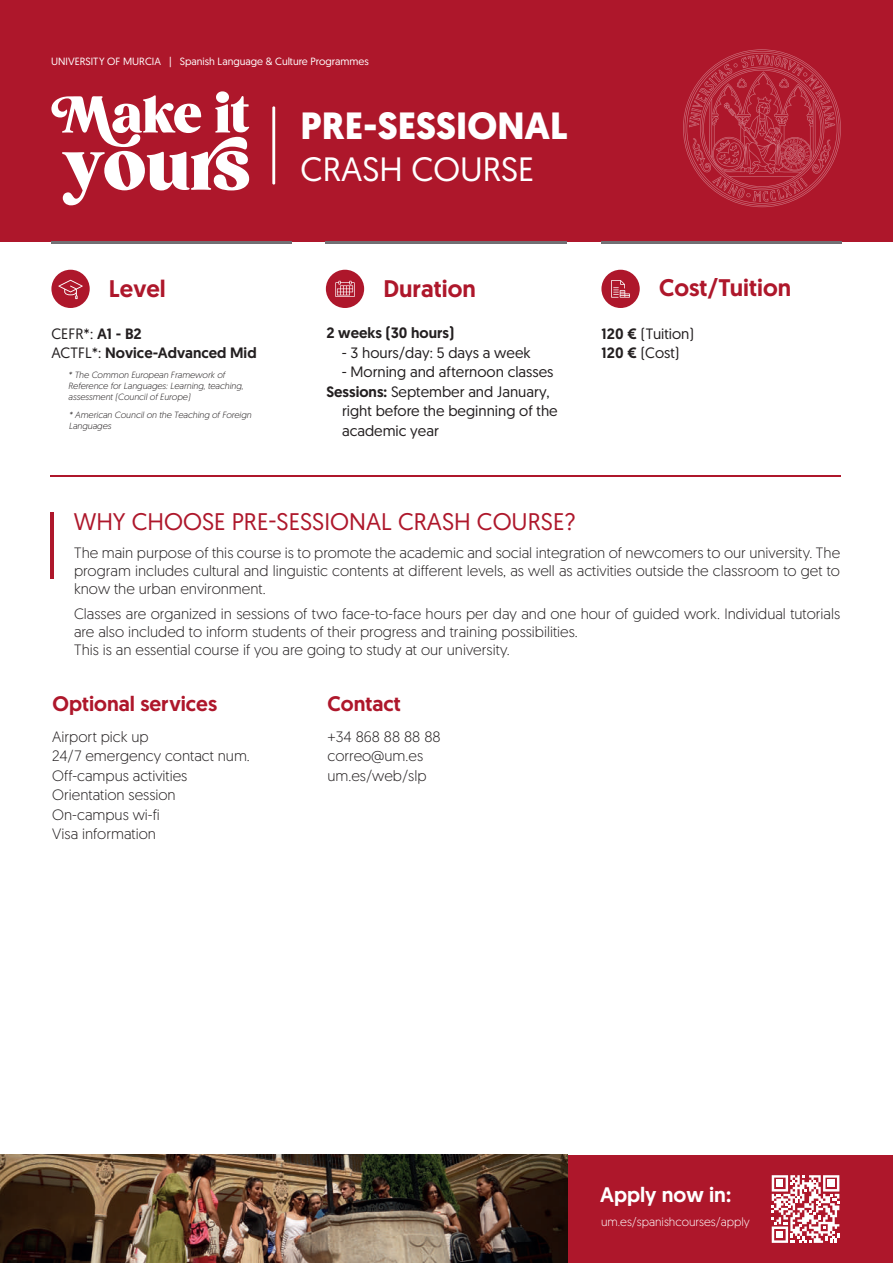
<style>
.page{position:relative;width:893px;height:1263px;background:#fff}
.page>*{position:absolute;margin:0;border:0;box-sizing:border-box;transform-origin:0 0}
.t1{font:700 37.95px "Geomanist";color:#fff}
.t2{font:33.75px "Geomanist";color:#fff}
.t3{font:24px "Geomanist";color:#ae172b}
.t4{font:500 24px "Geomanist";color:#ae172b}
.t5{font:500 21px "Geomanist";color:#ae172b}
.t6{font:500 21px "Geomanist";color:#fff}
.t7{font:300 15px/19.5px "Geomanist";color:#231f20}
.t8{font:15px/19.5px "Geomanist";color:#231f20}
.t9{font:500 15px/19.5px "Geomanist";color:#231f20}
.t10{font:300 12px "Geomanist";color:#fff}
.t11{font:10.5px "Geomanist";color:#fff}
.t12{font:italic 300 9px/10.8px "Geomanist";color:#231f20}
.s1{font-weight:400}
.s2{font-weight:500}
</style>
<div class="page">
<div style="left:0;top:0;width:893px;height:241px;background:#ae172b"></div>
<hr style="left:51px;top:512px;width:3px;height:66px;background:#ae172b">
<hr style="left:51px;top:475px;width:790px;height:2px;background:#ae172b">
<hr style="left:51px;top:241px;width:241px;height:3px;background:#717074">
<hr style="left:326px;top:241px;width:241px;height:3px;background:#717074">
<hr style="left:601px;top:241px;width:241px;height:3px;background:#717074">
<hr style="left:272px;top:106px;width:3px;height:79px;background:#fff">
<svg style="left:51px;top:91px;width:198px;height:114px"></svg>
<svg style="left:683px;top:49px;width:158px;height:158px"></svg>
<div style="left:51px;top:270px;width:39px;height:38px;background:#ae172b;border-radius:50%"></div>
<div style="left:326px;top:270px;width:38px;height:38px;background:#ae172b;border-radius:50%"></div>
<div style="left:601px;top:270px;width:39px;height:38px;background:#ae172b;border-radius:50%"></div>
<svg style="left:611px;top:280px;width:19px;height:18px"></svg>
<svg style="left:335px;top:281px;width:20px;height:16px"></svg>
<svg style="left:58px;top:280px;width:25px;height:19px"></svg>
<div style="left:0;top:1155px;width:893px;height:108px;background:#ae172b"></div>
<img style="left:0;top:1155px;width:568px;height:108px">
<svg style="left:772px;top:1175px;width:67px;height:68px"></svg>
<div style="left:776px;top:1180px;width:7px;height:7px;background:#fff"></div>
<div style="left:828px;top:1180px;width:7px;height:7px;background:#fff"></div>
<div style="left:776px;top:1231px;width:7px;height:7px;background:#fff"></div>
<p class="t11" style="left:51px;top:54px;width:319px">UNIVERSITY OF MURCIA | Spanish Language &amp; Culture Programmes</p>
<h1 class="t1" style="left:301px;top:100px;width:268px">PRE-SESSIONAL</h1>
<h2 class="t2" style="left:301px;top:147px;width:235px">CRASH COURSE</h2>
<h3 class="t4" style="left:109px;top:273px;width:58px">Level</h3>
<h3 class="t4" style="left:383px;top:273px;width:94px">Duration</h3>
<h3 class="t4" style="left:659px;top:272px;width:134px">Cost/Tuition</h3>
<p class="t9" style="left:51px;top:323px;width:207px"><span class="s1">CEFR*:</span> A1 - B2<br><span class="s1">ACTFL*:</span> Novice-Advanced Mid</p>
<p class="t9" style="left:326px;top:323px;width:129px">2 weeks (30 hours)</p>
<p class="t8" style="left:342px;top:342px;width:190px">- 3 hours/day: 5 days a week</p>
<p class="t8" style="left:342px;top:362px;width:213px">- Morning and afternoon classes</p>
<p class="t8" style="left:326px;top:381px;width:225px"><span class="s2">Sessions:</span> September and January,</p>
<p class="t8" style="left:342px;top:401px;width:217px">right before the beginning of the</p>
<p class="t8" style="left:342px;top:420px;width:98px">academic year</p>
<p class="t12" style="left:68px;top:369px;width:177px">* The Common European Framework of<br>Reference for Languages: Learning, teaching, assessment (Council of Europe)</p>
<p class="t12" style="left:69px;top:410px;width:184px">* American Council on the Teaching of Foreign<br>Languages</p>
<p class="t8" style="left:601px;top:323px;width:94px"><span class="s2">120 €</span> (Tuition)<br><span class="s2">120 €</span> (Cost)</p>
<h3 class="t3" style="left:74px;top:506px;width:503px">WHY CHOOSE PRE-SESSIONAL CRASH COURSE?</h3>
<p class="t7" style="left:74px;top:543px;width:768px;line-height:18px;text-align:justify">The main purpose of this course is to promote the academic and social integration of newcomers to our university. The program includes cultural and linguistic contents at different levels, as well as activities outside the classroom to get to know the urban environment.</p>
<p class="t7" style="left:74px;top:604px;width:768px;line-height:18px">Classes are organized in sessions of two face-to-face hours per day and one hour of guided work. Individual tutorials are also included to inform students of their progress and training possibilities.<br>This is an essential course if you are going to study at our university.</p>
<h3 class="t5" style="left:52px;top:690px;width:166px">Optional services</h3>
<h3 class="t5" style="left:327px;top:690px;width:75px">Contact</h3>
<p class="t7" style="left:52px;top:726px;width:199px">Airport pick up<br>24/7 emergency contact num.<br>Off-campus activities<br>Orientation session<br>On-campus wi-fi<br>Visa information</p>
<p class="t7" style="left:327px;top:726px;width:115px">+34 868 88 88 88 correo@um.es um.es/web/slp</p>
<h3 class="t6" style="left:600px;top:1180px;width:132px">Apply now in:</h3>
<p class="t10" style="left:601px;top:1214px;width:150px">um.es/spanishcourses/apply</p>
</div>
